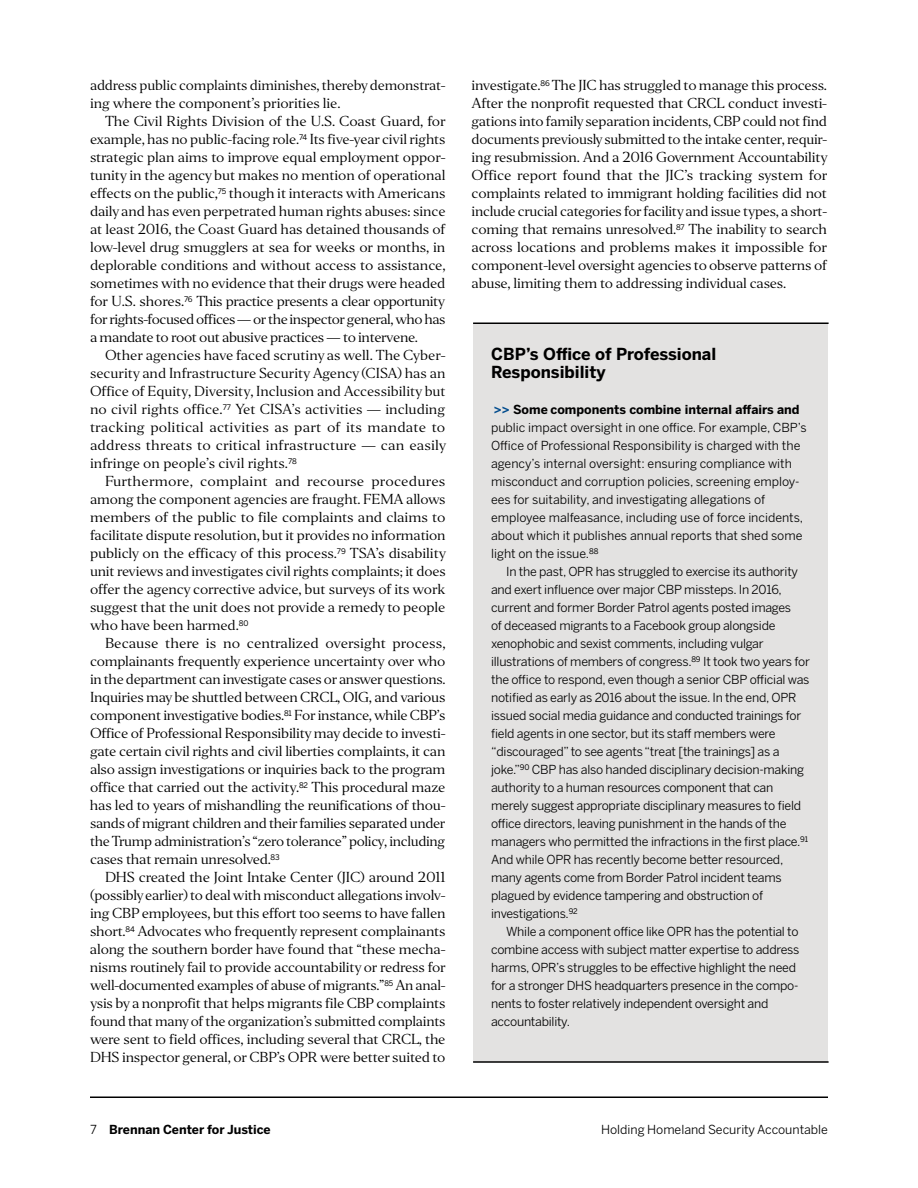
<style>
.page{position:relative;width:918px;height:1188px;background:#fff}
.page>*{position:absolute;margin:0;border:0;box-sizing:border-box;transform-origin:0 0}
.t1{font:700 16.5px/18px "Benton Sans";color:#000}
.t2{font:13.5px/18px "Editor";letter-spacing:-.02em;color:#000;text-align:justify}
.t3{font:12.3px/18px "Benton Sans";letter-spacing:-.02em;color:#000}
.t4{font:12.3px/18px "Benton Sans";color:#000}
.t5{font:700 12.3px "Benton Sans";color:#000}
.s1{font-weight:700;color:#004b8d}
.s2{font-weight:700}
.s3{font-weight:400}
</style>
<div class="page">
<hr style="left:90px;top:1096px;width:738px;height:2px;background:#000">
<div style="left:474px;top:324px;width:354px;height:737px;background:#e3e2e1"></div>
<hr style="left:473px;top:322px;width:356px;height:2px;background:#000">
<hr style="left:473px;top:1061px;width:356px;height:2px;background:#000">
<p class="t2" style="left:90px;top:76px;width:357px">address public complaints diminishes, thereby demonstrat&shy;ing where the component’s priorities lie.</p>
<p class="t2" style="left:90px;top:112px;width:357px;text-indent:15px">The Civil Rights Division of the U.S. Coast Guard, for example, has no public-facing role.<sup>74</sup> Its five-year civil rights strategic plan aims to improve equal employment oppor&shy;tunity in the agency but makes no mention of operational effects on the public,<sup>75</sup> though it interacts with Americans daily and has even perpetrated human rights abuses: since at least 2016, the Coast Guard has detained thousands of low-level drug smugglers at sea for weeks or months, in deplorable conditions and without access to assistance, sometimes with no evidence that their drugs were headed for U.S. shores.<sup>76</sup> This practice presents a clear opportunity for rights-focused offices — or the inspector general, who has a mandate to root out abusive practices — to intervene.</p>
<p class="t2" style="left:90px;top:346px;width:358px;text-indent:15px">Other agencies have faced scrutiny as well. The Cyber&shy;security and Infrastructure Security Agency (CISA) has an Office of Equity, Diversity, Inclusion and Accessibility but no civil rights office.<sup>77</sup> Yet CISA’s activities — including tracking political activities as part of its mandate to address threats to critical infrastructure — can easily infringe on people’s civil rights.<sup>78</sup></p>
<p class="t2" style="left:90px;top:472px;width:358px;text-indent:15px">Furthermore, complaint and recourse procedures among the component agencies are fraught. FEMA allows members of the public to file complaints and claims to facilitate dispute resolution, but it provides no information publicly on the efficacy of this process.<sup>79</sup> TSA’s disability unit reviews and investigates civil rights complaints; it does offer the agency corrective advice, but surveys of its work suggest that the unit does not provide a remedy to people who have been harmed.<sup>80</sup></p>
<p class="t2" style="left:90px;top:634px;width:357px;text-indent:15px">Because there is no centralized oversight process, complainants frequently experience uncertainty over who in the department can investigate cases or answer questions.<br>Inquiries may be shuttled between CRCL, OIG, and various component investigative bodies.<sup>81</sup> For instance, while CBP’s Office of Professional Responsibility may decide to investi&shy;gate certain civil rights and civil liberties complaints, it can also assign investigations or inquiries back to the program office that carried out the activity.<sup>82</sup> This procedural maze has led to years of mishandling the reunifications of thou&shy;sands of migrant children and their families separated under the Trump administration’s “zero tolerance” policy, including cases that remain unresolved.<sup>83</sup></p>
<p class="t2" style="left:90px;top:868px;width:357px;text-indent:15px">DHS created the Joint Intake Center (JIC) around 2011 (possibly earlier) to deal with misconduct allegations involv&shy;ing CBP employees, but this effort too seems to have fallen short.<sup>84</sup> Advocates who frequently represent complainants along the southern border have found that “these mecha&shy;nisms routinely fail to provide accountability or redress for well-documented examples of abuse of migrants.”<sup>85</sup> An anal&shy;ysis by a nonprofit that helps migrants file CBP complaints found that many of the organization’s submitted complaints were sent to field offices, including several that CRCL, the DHS inspector general, or CBP’s OPR were better suited to</p>
<p class="t2" style="left:472px;top:76px;width:358px">investigate.<sup>86</sup> The JIC has struggled to manage this process.<br>After the nonprofit requested that CRCL conduct investi&shy;gations into family separation incidents, CBP could not find documents previously submitted to the intake center, requir&shy;ing resubmission. And a 2016 Government Accountability Office report found that the JIC’s tracking system for complaints related to immigrant holding facilities did not include crucial categories for facility and issue types, a short&shy;coming that remains unresolved.<sup>87</sup> The inability to search across locations and problems makes it impossible for component-level oversight agencies to observe patterns of abuse, limiting them to addressing individual cases.</p>
<p class="t1" style="left:491px;top:345px;width:227px">CBP’s Office of Professional<br>Responsibility</p>
<p class="t4" style="left:491px;top:401px;width:317px"><span class="s1">&gt;&gt;</span> <span class="s2">Some components combine internal affairs and </span>public impact oversight in one office. For example, CBP’s Office of Professional Responsibility is charged with the agency’s internal oversight: ensuring compliance with misconduct and corruption policies, screening employ&shy;ees for suitability, and investigating allegations of employee malfeasance, including use of force incidents, about which it publishes annual reports that shed some light on the issue.<sup>88</sup></p>
<p class="t3" style="left:491px;top:563px;width:320px;text-indent:15px">In the past, OPR has struggled to exercise its authority and exert influence over major CBP missteps. In 2016, current and former Border Patrol agents posted images<br>of deceased migrants to a Facebook group alongside xenophobic and sexist comments, including vulgar illustrations of members of congress.<sup>89</sup> It took two years for the office to respond, even though a senior CBP official was notified as early as 2016 about the issue. In the end, OPR issued social media guidance and conducted trainings for field agents in one sector, but its staff members were “discouraged” to see agents “treat [the trainings] as a joke.”<sup>90</sup> CBP has also handed disciplinary decision-making authority to a human resources component that can merely suggest appropriate disciplinary measures to field office directors, leaving punishment in the hands of the managers who permitted the infractions in the first place.<sup>91<br></sup>And while OPR has recently become better resourced, many agents come from Border Patrol incident teams plagued by evidence tampering and obstruction of investigations.<sup>92</sup></p>
<p class="t3" style="left:491px;top:923px;width:310px;text-indent:15px">While a component office like OPR has the potential to combine access with subject matter expertise to address harms, OPR’s struggles to be effective highlight the need for a stronger DHS headquarters presence in the compo&shy;nents to foster relatively independent oversight and accountability.</p>
<p class="t5" style="left:90px;top:1122px;width:182px"><span class="s3">7</span> Brennan Center for Justice</p>
<p class="t4" style="left:601px;top:1121px;width:228px">Holding Homeland Security Accountable</p>
</div>
